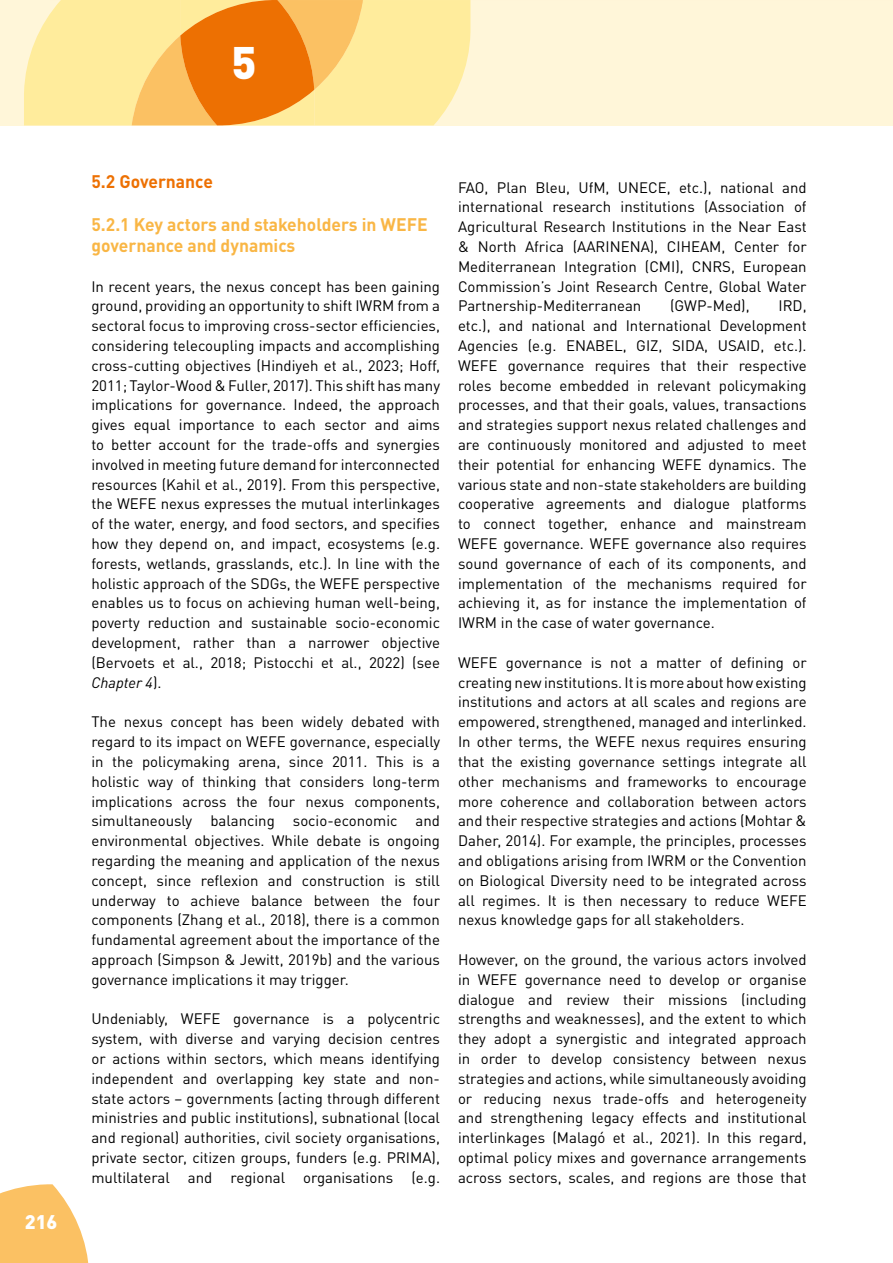
<style>
.page{position:relative;width:893px;height:1263px;background:#fff}
.page>*{position:absolute;margin:0;border:0;box-sizing:border-box;transform-origin:0 0}
.t1{font:900 45px "DIN Pro";color:#fff}
.t2{font:900 19.5px "DIN Pro";color:#fff}
.Section_2{font:700 18px/21.6px "DIN Pro";color:#f9b645}
.Section_1{font:700 18px "DIN Pro";color:#ed7002}
.t3{font:15px/19.8px "DIN Pro";color:#000;text-align:justify}
.s1{font-style:italic}
</style>
<div class="page">
<div style="left:0;top:0;width:893px;height:126px;background:#fff6d9"></div>
<hr style="left:0;top:0;width:893px;height:1px;background:#fff3cc">
<svg style="left:24px;top:0;width:446px;height:125px;background:#faca74"></svg>
<svg style="left:0;top:1184px;width:89px;height:79px"></svg>
<h1 class="t1" style="left:231px;top:24px;width:27px">5</h1>
<h2 class="t2" style="left:25px;top:1205px;width:34px">216</h2>
<p class="Section_1" style="left:91px;top:167px;width:123px">5.2 Governance</p>
<p class="Section_2" style="left:91px;top:211px;width:338px">5.2.1 Key actors and stakeholders in WEFE governance and dynamics</p>
<p class="t3" style="left:91px;top:275px;width:350px">In recent years, the nexus concept has been gaining ground, providing an opportunity to shift IWRM from a sectoral focus to improving cross-sector efficiencies, considering telecoupling impacts and accomplishing cross-cutting objectives (Hindiyeh et al., 2023; Hoff, 2011; Taylor-Wood &amp; Fuller, 2017). This shift has many implications for governance. Indeed, the approach gives equal importance to each sector and aims to better account for the trade-offs and synergies involved in meeting future demand for interconnected resources (Kahil et al., 2019). From this perspective, the WEFE nexus expresses the mutual interlinkages of the water, energy, and food sectors, and specifies how they depend on, and impact, ecosystems (e.g. forests, wetlands, grasslands, etc.). In line with the holistic approach of the SDGs, the WEFE perspective enables us to focus on achieving human well-being, poverty reduction and sustainable socio-economic development, rather than a narrower objective (Bervoets et al., 2018; Pistocchi et al., 2022) (see <span class="s1">Chapter 4</span>).</p>
<p class="t3" style="left:91px;top:710px;width:350px">The nexus concept has been widely debated with regard to its impact on WEFE governance, especially in the policymaking arena, since 2011. This is a holistic way of thinking that considers long-term implications across the four nexus components, simultaneously balancing socio-economic and environmental objectives. While debate is ongoing regarding the meaning and application of the nexus concept, since reflexion and construction is still underway to achieve balance between the four components (Zhang et al., 2018), there is a common fundamental agreement about the importance of the approach (Simpson &amp; Jewitt, 2019b) and the various governance implications it may trigger.</p>
<p class="t3" style="left:91px;top:1007px;width:350px">Undeniably, WEFE governance is a polycentric system, with diverse and varying decision centres or actions within sectors, which means identifying independent and overlapping key state and non&shy;state actors – governments (acting through different ministries and public institutions), subnational (local and regional) authorities, civil society organisations, private sector, citizen groups, funders (e.g. PRIMA), multilateral and regional organisations (e.g.</p>
<p class="t3" style="left:458px;top:176px;width:350px">FAO, Plan Bleu, UfM, UNECE, etc.), national and international research institutions (Association of Agricultural Research Institutions in the Near East &amp; North Africa (AARINENA), CIHEAM, Center for Mediterranean Integration (CMI), CNRS, European Commission’s Joint Research Centre, Global Water Partnership-Mediterranean</p>
<p class="t3" style="left:670px;top:295px;width:81px">(GWP-Med),</p>
<p class="t3" style="left:458px;top:295px;width:350px;text-indent:320px">IRD, etc.), and national and International Development Agencies (e.g. ENABEL, GIZ, SIDA, USAID, etc.).<br>WEFE governance requires that their respective roles become embedded in relevant policymaking processes, and that their goals, values, transactions and strategies support nexus related challenges and are continuously monitored and adjusted to meet their potential for enhancing WEFE dynamics. The various state and non-state stakeholders are building cooperative agreements and dialogue platforms to connect together, enhance and mainstream WEFE governance. WEFE governance also requires sound governance of each of its components, and implementation of the mechanisms required for achieving it, as for instance the implementation of IWRM in the case of water governance.</p>
<p class="t3" style="left:458px;top:651px;width:350px">WEFE governance is not a matter of defining or creating new institutions. It is more about how existing institutions and actors at all scales and regions are empowered, strengthened, managed and interlinked.<br>In other terms, the WEFE nexus requires ensuring that the existing governance settings integrate all other mechanisms and frameworks to encourage more coherence and collaboration between actors and their respective strategies and actions (Mohtar &amp; Daher, 2014). For example, the principles, processes and obligations arising from IWRM or the Convention on Biological Diversity need to be integrated across all regimes. It is then necessary to reduce WEFE nexus knowledge gaps for all stakeholders.</p>
<p class="t3" style="left:458px;top:948px;width:350px">However, on the ground, the various actors involved in WEFE governance need to develop or organise dialogue and review their missions (including strengths and weaknesses), and the extent to which they adopt a synergistic and integrated approach in order to develop consistency between nexus strategies and actions, while simultaneously avoiding or reducing nexus trade-offs and heterogeneity and strengthening legacy effects and institutional interlinkages (Malagó et al., 2021). In this regard, optimal policy mixes and governance arrangements across sectors, scales, and regions are those that</p>
</div>
